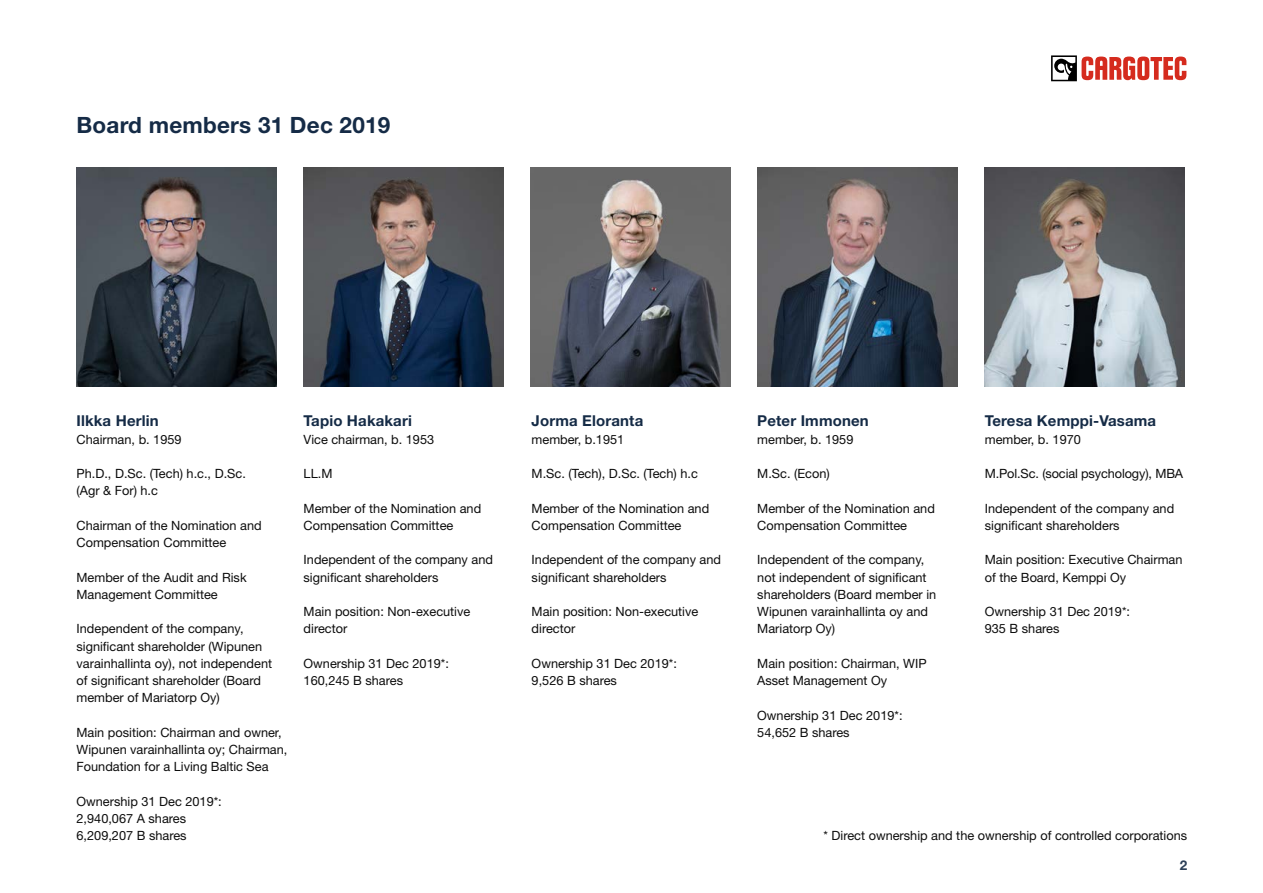
<style>
.page{position:relative;width:1263px;height:893px;background:#fff}
.page>*{position:absolute;margin:0;border:0;box-sizing:border-box;transform-origin:0 0}
.t1{font:700 22.5px "Helvetica Neue LT Std";letter-spacing:.01em;color:#152b46}
.t2{font:700 15px "Helvetica Neue LT Std";letter-spacing:.01em;color:#152b46}
.t3{font:700 13.5px "Helvetica Neue LT Std";color:#2c4058}
.t4{font:12.75px/17.2px "Helvetica Neue LT Std";color:#0d0d0d}
</style>
<div class="page">
<svg style="left:1051px;top:55px;width:135px;height:26px"></svg>
<img style="left:77px;top:167px;width:199px;height:219px">
<img style="left:304px;top:167px;width:199px;height:219px">
<img style="left:531px;top:167px;width:199px;height:219px">
<img style="left:758px;top:167px;width:199px;height:219px">
<img style="left:985px;top:167px;width:199px;height:219px">
<h1 class="t1" style="left:77px;top:111px;width:315px">Board members 31 Dec 2019</h1>
<p class="t2" style="left:77px;top:412px;width:84px">Ilkka Herlin</p>
<p class="t4" style="left:77px;top:430px;width:107px">Chairman, b. 1959</p>
<p class="t4" style="left:77px;top:465px;width:171px">Ph.D., D.Sc. (Tech) h.c., D.Sc. (Agr &amp; For) h.c</p>
<p class="t4" style="left:77px;top:516px;width:187px">Chairman of the Nomination and<br>Compensation Committee</p>
<p class="t4" style="left:77px;top:568px;width:172px">Member of the Audit and Risk<br>Management Committee</p>
<p class="t4" style="left:77px;top:620px;width:197px">Independent of the company, significant shareholder (Wipunen varainhallinta oy), not independent of significant shareholder (Board member of Mariatorp Oy)</p>
<p class="t4" style="left:77px;top:723px;width:212px">Main position: Chairman and owner,<br>Wipunen varainhallinta oy; Chairman,<br>Foundation for a Living Baltic Sea</p>
<p class="t4" style="left:77px;top:792px;width:147px">Ownership 31 Dec 2019*:<br>2,940,067 A shares<br>6,209,207 B shares</p>
<p class="t2" style="left:304px;top:412px;width:110px">Tapio Hakakari</p>
<p class="t4" style="left:304px;top:430px;width:132px">Vice chairman, b. 1953</p>
<p class="t4" style="left:304px;top:465px;width:30px">LL.M</p>
<p class="t4" style="left:304px;top:499px;width:179px">Member of the Nomination and<br>Compensation Committee</p>
<p class="t4" style="left:304px;top:551px;width:191px">Independent of the company and significant shareholders</p>
<p class="t4" style="left:304px;top:603px;width:168px">Main position: Non-executive director</p>
<p class="t4" style="left:304px;top:654px;width:147px">Ownership 31 Dec 2019*:<br>160,245 B shares</p>
<p class="t2" style="left:532px;top:412px;width:113px">Jorma Eloranta</p>
<p class="t4" style="left:532px;top:430px;width:94px">member, b.1951</p>
<p class="t4" style="left:532px;top:465px;width:168px">M.Sc. (Tech), D.Sc. (Tech) h.c</p>
<p class="t4" style="left:532px;top:499px;width:179px">Member of the Nomination and<br>Compensation Committee</p>
<p class="t4" style="left:532px;top:551px;width:191px">Independent of the company and significant shareholders</p>
<p class="t4" style="left:532px;top:603px;width:168px">Main position: Non-executive director</p>
<p class="t4" style="left:532px;top:654px;width:147px">Ownership 31 Dec 2019*:<br>9,526 B shares</p>
<p class="t2" style="left:757px;top:412px;width:113px">Peter Immonen</p>
<p class="t4" style="left:757px;top:430px;width:98px">member, b. 1959</p>
<p class="t4" style="left:757px;top:465px;width:74px">M.Sc. (Econ)</p>
<p class="t4" style="left:757px;top:499px;width:179px">Member of the Nomination and<br>Compensation Committee</p>
<p class="t4" style="left:757px;top:551px;width:181px">Independent of the company, not independent of significant shareholders (Board member in<br>Wipunen varainhallinta oy and<br>Mariatorp Oy)</p>
<p class="t4" style="left:757px;top:654px;width:171px">Main position: Chairman, WIP<br>Asset Management Oy</p>
<p class="t4" style="left:757px;top:706px;width:147px">Ownership 31 Dec 2019*:<br>54,652 B shares</p>
<p class="t2" style="left:985px;top:412px;width:173px">Teresa Kemppi-Vasama</p>
<p class="t4" style="left:985px;top:430px;width:98px">member, b. 1970</p>
<p class="t4" style="left:985px;top:465px;width:200px">M.Pol.Sc. (social psychology), MBA</p>
<p class="t4" style="left:985px;top:499px;width:191px">Independent of the company and significant shareholders</p>
<p class="t4" style="left:985px;top:551px;width:199px">Main position: Executive Chairman of the Board, Kemppi Oy</p>
<p class="t4" style="left:985px;top:603px;width:147px">Ownership 31 Dec 2019*:<br>935 B shares</p>
<p class="t4" style="left:823px;top:827px;width:365px">* Direct ownership and the ownership of controlled corporations</p>
<p class="t3" style="left:1180px;top:856px;width:9px">2</p>
</div>
